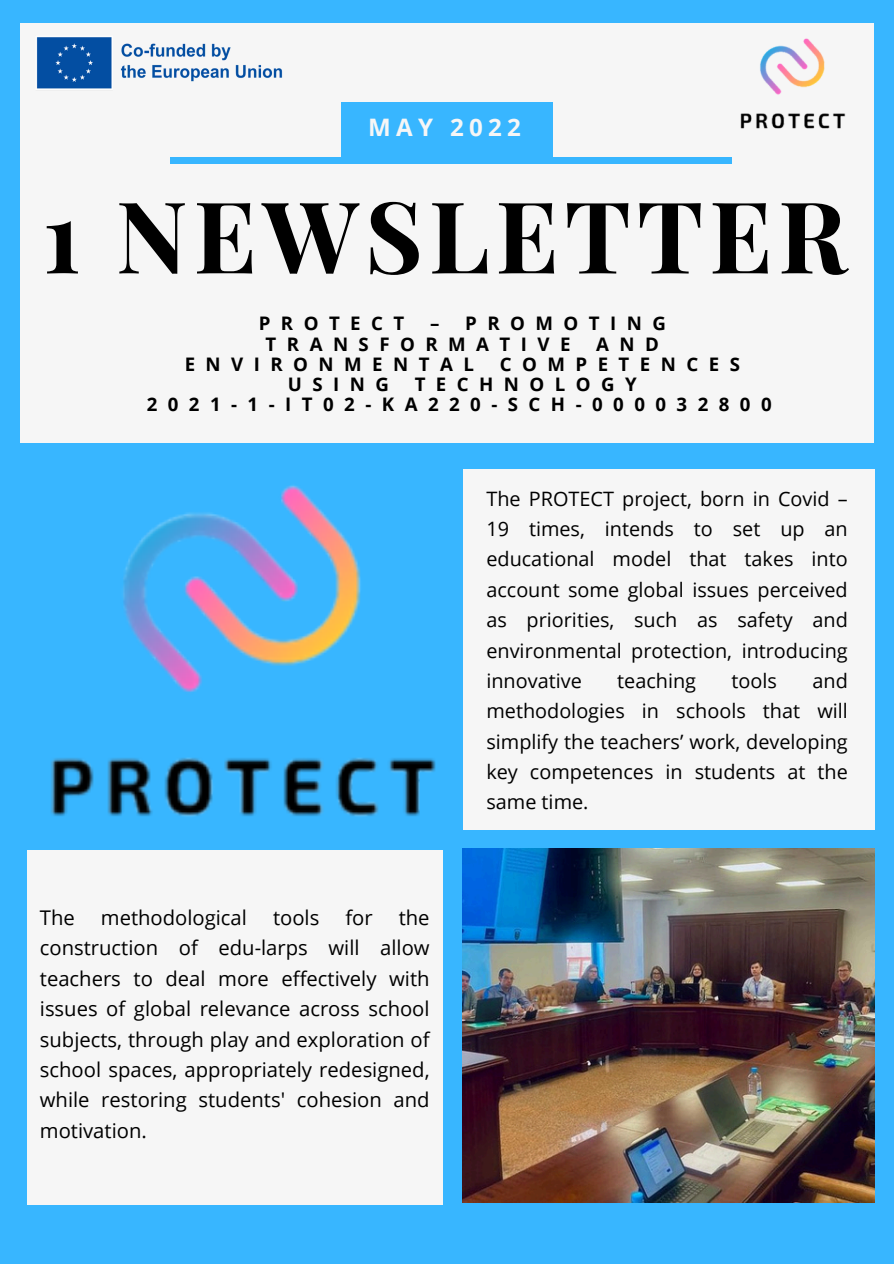
<style>
.page{position:relative;width:894px;height:1264px;background:#fff}
.page>*{position:absolute;margin:0;border:0;box-sizing:border-box;transform-origin:0 0}
.t1{font:700 99.3px "Playfair Display";letter-spacing:.06em;color:#000}
.t2{font:700 24.15px "Open Sans";letter-spacing:.22em;color:#f6f6f6}
.t3{font:20.25px/30.5px "Open Sans";color:#000;text-align:justify}
.t4{font:19.8px/30.3px "Open Sans";color:#000;text-align:justify}
.t5{font:700 18.6px/20.2px "Open Sans";letter-spacing:.56em;color:#000}
</style>
<div class="page">
<div style="left:0;top:0;width:893px;height:1263px;background:#38b6ff"></div>
<div style="left:27px;top:850px;width:415px;height:354px;background:#f6f6f6"></div>
<div style="left:20px;top:23px;width:853px;height:419px;background:#f6f6f6"></div>
<div style="left:341px;top:103px;width:212px;height:58px;background:#38b6ff"></div>
<div style="left:170px;top:157px;width:561px;height:6px;background:#38b6ff"></div>
<div style="left:463px;top:469px;width:411px;height:360px;background:#f6f6f6"></div>
<img style="left:51px;top:485px;width:385px;height:332px">
<img style="left:462px;top:848px;width:412px;height:354px">
<img style="left:37px;top:37px;width:246px;height:52px">
<img style="left:740px;top:38px;width:106px;height:91px">
<h2 class="t2" style="left:368px;top:110px;width:154px">MAY 2022</h2>
<p class="t1" style="left:43px;top:166px;width:805px">1 NEWSLETTER</p>
<p class="t5" style="left:259px;top:313px;width:147px">PROTECT</p>
<p class="t5" style="left:265px;top:313px;width:402px;text-indent:164px">– PROMOTING<br>TRANSFORMATIVE</p>
<p class="t5" style="left:596px;top:333px;width:64px">AND</p>
<p class="t5" style="left:185px;top:353px;width:291px">ENVIRONMENTAL</p>
<p class="t5" style="left:499px;top:353px;width:241px">COMPETENCES</p>
<p class="t5" style="left:288px;top:373px;width:103px">USING</p>
<p class="t5" style="left:147px;top:373px;width:626px;text-indent:268px">TECHNOLOGY<br>2021-1-IT02-KA220-SCH-000032800</p>
<p class="t3" style="left:40px;top:901px;width:36px">The</p>
<p class="t3" style="left:101px;top:901px;width:147px">methodological</p>
<p class="t3" style="left:273px;top:901px;width:48px">tools</p>
<p class="t3" style="left:345px;top:901px;width:29px">for</p>
<p class="t3" style="left:40px;top:901px;width:391px;text-indent:359px">the construction of edu-larps will allow teachers to deal more effectively with issues of global relevance across school subjects, through play and exploration of school spaces, appropriately redesigned, while restoring students' cohesion and motivation.</p>
<h1 class="t4" style="left:486px;top:482px;width:363px">The PROTECT project, born in Covid – 19 times, intends to set up an educational model that takes into account some global issues perceived as priorities, such as safety and environmental protection, introducing innovative</h1>
<h1 class="t4" style="left:486px;top:665px;width:363px;text-indent:326px">and methodologies in schools that will simplify the teachers’ work, developing key competences in students at the same time.</h1>
<h1 class="t4" style="left:617px;top:665px;width:80px">teaching</h1>
<h1 class="t4" style="left:731px;top:665px;width:47px">tools</h1>
</div>
